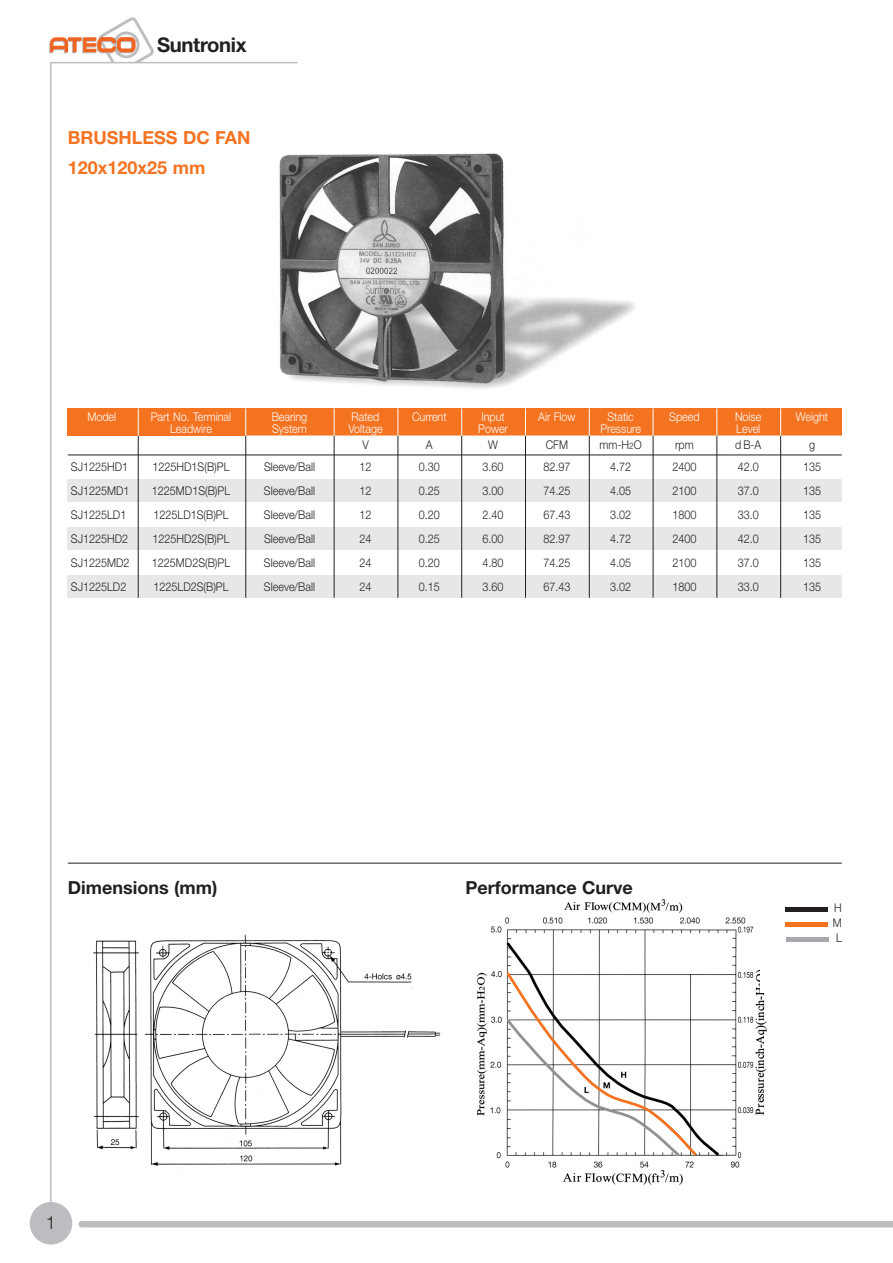
<style>
.page{position:relative;width:893px;height:1263px;background:#fff}
.page>*{position:absolute;margin:0;border:0;box-sizing:border-box;transform-origin:0 0}
.t1{font:700 20.25px "Helvetica Neue";letter-spacing:-.015em;color:#231f20}
.t2{font:700 18px "Helvetica Neue";color:#231f20}
.t3{font:700 18px/30px "Helvetica Neue";color:#f47321}
.t4{font:300 18px "Helvetica Neue";color:#231f20}
.t5{font:300 12px/15px "Helvetica Neue";color:#231f20;text-align:justify;scale:.9 1}
.t6{font:300 12px "Helvetica Neue";color:#fff;scale:.9 1}
.s1{font-size:9px}
</style>
<div class="page">
<img style="left:279px;top:153px;width:356px;height:236px">
<div style="left:78px;top:1221px;width:815px;height:6px;background:#bcbdc0"></div>
<img style="left:49px;top:17px;width:105px;height:45px">
<hr style="left:50px;top:63px;width:2px;height:1170px;background:#bcbdc0">
<hr style="left:50px;top:62px;width:247px;height:1px;background:#bcbdc0">
<div style="left:30px;top:1202px;width:42px;height:43px;background:#bcbdc0;border-radius:50%"></div>
<div style="left:68px;top:479px;width:774px;height:23px;background:#e6e7e9"></div>
<div style="left:68px;top:527px;width:774px;height:23px;background:#e6e7e9"></div>
<div style="left:68px;top:575px;width:774px;height:23px;background:#e6e7e9"></div>
<div style="left:68px;top:408px;width:774px;height:28px;background:#f47321"></div>
<hr style="left:138px;top:408px;width:1px;height:48px;background:#fff">
<hr style="left:138px;top:436px;width:1px;height:162px;background:#231f20">
<hr style="left:780px;top:408px;width:1px;height:48px;background:#fff">
<hr style="left:780px;top:436px;width:1px;height:162px;background:#231f20">
<hr style="left:716px;top:408px;width:1px;height:48px;background:#fff">
<hr style="left:716px;top:436px;width:1px;height:162px;background:#231f20">
<hr style="left:653px;top:408px;width:1px;height:48px;background:#fff">
<hr style="left:653px;top:436px;width:1px;height:162px;background:#231f20">
<hr style="left:589px;top:408px;width:1px;height:48px;background:#fff">
<hr style="left:589px;top:436px;width:1px;height:162px;background:#231f20">
<hr style="left:525px;top:408px;width:1px;height:48px;background:#fff">
<hr style="left:525px;top:436px;width:1px;height:162px;background:#231f20">
<hr style="left:461px;top:408px;width:1px;height:48px;background:#fff">
<hr style="left:461px;top:436px;width:1px;height:162px;background:#231f20">
<hr style="left:397px;top:408px;width:1px;height:48px;background:#fff">
<hr style="left:397px;top:436px;width:1px;height:162px;background:#231f20">
<hr style="left:334px;top:408px;width:1px;height:48px;background:#fff">
<hr style="left:334px;top:436px;width:1px;height:162px;background:#231f20">
<hr style="left:245px;top:408px;width:1px;height:48px;background:#fff">
<hr style="left:245px;top:436px;width:1px;height:162px;background:#231f20">
<hr style="left:68px;top:863px;width:774px;height:1px;background:#231f20">
<img style="left:93px;top:934px;width:348px;height:232px">
<img style="left:477px;top:899px;width:290px;height:286px">
<div style="left:760px;top:903px;width:82px;height:90px;background:#fff"></div>
<hr style="left:786px;top:938px;width:43px;height:4px;background:#a8a9ad">
<hr style="left:785px;top:923px;width:43px;height:4px;background:#f47321">
<hr style="left:786px;top:908px;width:42px;height:4px;background:#231f20">
<hr style="left:68px;top:455px;width:774px;height:1px;background:#231f20">
<h1 class="t1" style="left:157px;top:38px;width:91px">Suntronix</h1>
<h2 class="t3" style="left:68px;top:124px;width:184px">BRUSHLESS DC FAN<br>120x120x25 mm</h2>
<p class="t6" style="left:87px;top:412px;width:33px">Model</p>
<p class="t6" style="left:151px;top:412px;width:91px">Part No. Terminal</p>
<p class="t6" style="left:272px;top:412px;width:41px">Bearing</p>
<p class="t6" style="left:352px;top:412px;width:32px">Rated</p>
<p class="t6" style="left:412px;top:412px;width:40px">Current</p>
<p class="t6" style="left:481px;top:412px;width:27px">Input</p>
<p class="t6" style="left:538px;top:412px;width:43px">Air Flow</p>
<p class="t6" style="left:607px;top:412px;width:31px">Static</p>
<p class="t6" style="left:669px;top:412px;width:35px">Speed</p>
<p class="t6" style="left:735px;top:412px;width:31px">Noise</p>
<p class="t6" style="left:796px;top:412px;width:37px">Weight</p>
<p class="t6" style="left:170px;top:424px;width:48px">Leadwire</p>
<p class="t6" style="left:272px;top:424px;width:40px">System</p>
<p class="t6" style="left:348px;top:424px;width:40px">Voltage</p>
<p class="t6" style="left:478px;top:424px;width:35px">Power</p>
<p class="t6" style="left:600px;top:424px;width:47px">Pressure</p>
<p class="t6" style="left:736px;top:424px;width:28px">Level</p>
<p class="t5" style="left:362px;top:439px;width:9px">V</p>
<p class="t5" style="left:426px;top:439px;width:9px">A</p>
<p class="t5" style="left:488px;top:439px;width:12px">W</p>
<p class="t5" style="left:546px;top:439px;width:26px">CFM</p>
<p class="t5" style="left:600px;top:439px;width:48px">mm-H<span class="s1">2</span>O</p>
<p class="t5" style="left:675px;top:439px;width:22px">rpm</p>
<p class="t5" style="left:735px;top:439px;width:31px">d B-A</p>
<p class="t5" style="left:809px;top:439px;width:8px">g</p>
<p class="t5" style="left:71px;top:461px;width:65px">SJ1225HD1</p>
<p class="t5" style="left:153px;top:461px;width:87px">1225HD1S(B)PL</p>
<p class="t5" style="left:264px;top:461px;width:58px">Sleeve/Ball</p>
<p class="t5" style="left:359px;top:461px;width:15px">12</p>
<p class="t5" style="left:419px;top:461px;width:25px">0.30</p>
<p class="t5" style="left:483px;top:461px;width:25px">3.60</p>
<p class="t5" style="left:543px;top:461px;width:32px">82.97</p>
<p class="t5" style="left:610px;top:461px;width:25px">4.72</p>
<p class="t5" style="left:672px;top:461px;width:28px">2400</p>
<p class="t5" style="left:738px;top:461px;width:25px">42.0</p>
<p class="t5" style="left:803px;top:461px;width:22px">135</p>
<p class="t5" style="left:71px;top:485px;width:67px">SJ1225MD1</p>
<p class="t5" style="left:152px;top:485px;width:88px">1225MD1S(B)PL</p>
<p class="t5" style="left:264px;top:485px;width:58px">Sleeve/Ball</p>
<p class="t5" style="left:359px;top:485px;width:15px">12</p>
<p class="t5" style="left:419px;top:485px;width:25px">0.25</p>
<p class="t5" style="left:483px;top:485px;width:25px">3.00</p>
<p class="t5" style="left:543px;top:485px;width:32px">74.25</p>
<p class="t5" style="left:610px;top:485px;width:25px">4.05</p>
<p class="t5" style="left:672px;top:485px;width:28px">2100</p>
<p class="t5" style="left:738px;top:485px;width:25px">37.0</p>
<p class="t5" style="left:803px;top:485px;width:22px">135</p>
<p class="t5" style="left:71px;top:509px;width:63px">SJ1225LD1</p>
<p class="t5" style="left:153px;top:509px;width:85px">1225LD1S(B)PL</p>
<p class="t5" style="left:264px;top:509px;width:58px">Sleeve/Ball</p>
<p class="t5" style="left:359px;top:509px;width:15px">12</p>
<p class="t5" style="left:419px;top:509px;width:25px">0.20</p>
<p class="t5" style="left:483px;top:509px;width:25px">2.40</p>
<p class="t5" style="left:543px;top:509px;width:32px">67.43</p>
<p class="t5" style="left:610px;top:509px;width:25px">3.02</p>
<p class="t5" style="left:672px;top:509px;width:28px">1800</p>
<p class="t5" style="left:738px;top:509px;width:25px">33.0</p>
<p class="t5" style="left:803px;top:509px;width:22px">135</p>
<p class="t5" style="left:71px;top:533px;width:65px">SJ1225HD2</p>
<p class="t5" style="left:153px;top:533px;width:87px">1225HD2S(B)PL</p>
<p class="t5" style="left:264px;top:533px;width:58px">Sleeve/Ball</p>
<p class="t5" style="left:359px;top:533px;width:15px">24</p>
<p class="t5" style="left:419px;top:533px;width:25px">0.25</p>
<p class="t5" style="left:483px;top:533px;width:25px">6.00</p>
<p class="t5" style="left:543px;top:533px;width:32px">82.97</p>
<p class="t5" style="left:610px;top:533px;width:25px">4.72</p>
<p class="t5" style="left:672px;top:533px;width:28px">2400</p>
<p class="t5" style="left:738px;top:533px;width:25px">42.0</p>
<p class="t5" style="left:803px;top:533px;width:22px">135</p>
<p class="t5" style="left:71px;top:557px;width:67px">SJ1225MD2</p>
<p class="t5" style="left:152px;top:557px;width:88px">1225MD2S(B)PL</p>
<p class="t5" style="left:264px;top:557px;width:58px">Sleeve/Ball</p>
<p class="t5" style="left:359px;top:557px;width:15px">24</p>
<p class="t5" style="left:419px;top:557px;width:25px">0.20</p>
<p class="t5" style="left:483px;top:557px;width:25px">4.80</p>
<p class="t5" style="left:543px;top:557px;width:32px">74.25</p>
<p class="t5" style="left:610px;top:557px;width:25px">4.05</p>
<p class="t5" style="left:672px;top:557px;width:28px">2100</p>
<p class="t5" style="left:738px;top:557px;width:25px">37.0</p>
<p class="t5" style="left:803px;top:557px;width:22px">135</p>
<p class="t5" style="left:71px;top:581px;width:63px">SJ1225LD2</p>
<p class="t5" style="left:153px;top:581px;width:85px">1225LD2S(B)PL</p>
<p class="t5" style="left:264px;top:581px;width:58px">Sleeve/Ball</p>
<p class="t5" style="left:359px;top:581px;width:15px">24</p>
<p class="t5" style="left:419px;top:581px;width:25px">0.15</p>
<p class="t5" style="left:483px;top:581px;width:25px">3.60</p>
<p class="t5" style="left:543px;top:581px;width:32px">67.43</p>
<p class="t5" style="left:610px;top:581px;width:25px">3.02</p>
<p class="t5" style="left:672px;top:581px;width:28px">1800</p>
<p class="t5" style="left:738px;top:581px;width:25px">33.0</p>
<p class="t5" style="left:803px;top:581px;width:22px">135</p>
<h2 class="t2" style="left:68px;top:881px;width:151px">Dimensions (mm)</h2>
<h2 class="t2" style="left:465px;top:881px;width:169px">Performance Curve</h2>
<h2 class="t4" style="left:46px;top:1211px;width:12px">1</h2>
<p class="t5" style="left:833px;top:901px;width:11px">H M L</p>
</div>
